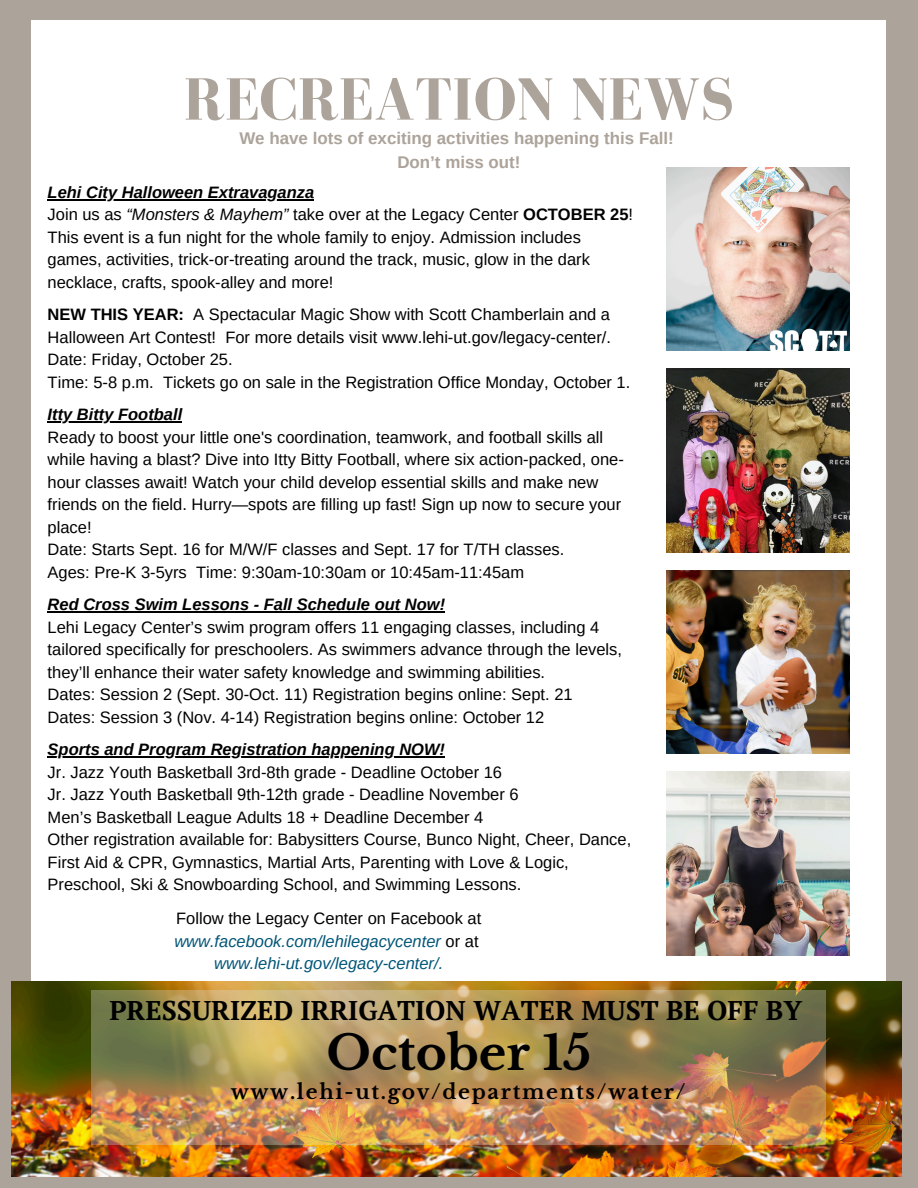
<style>
.page{position:relative;width:918px;height:1188px;background:#aca39a}
.page>*{position:absolute;margin:0;border:0;box-sizing:border-box;transform-origin:0 0}
.t1{font:700 61.2px "Bodoni FLF";color:#aca39a}
.t2{font:700 47.25px "Libre Baskerville";color:#000}
.t3{font:700 27px "PT Serif";color:#000}
.t4{font:700 20.25px "Libre Baskerville";letter-spacing:.085em;color:#000}
.t5{font:700 16.95px/23.7px "Arimo";color:#aca39a;text-align:center}
.t6{font:16.5px/22.5px "Arimo";color:#000}
.t7{font:italic 700 16.5px "Arimo";color:#000}
.t8{font:italic 16.5px "Arimo";color:#057}
.s1{font-style:italic}
.s2{font-weight:700}
.s3{font-style:italic;color:#057}
</style>
<div class="page">
<div style="left:32px;top:20px;width:854px;height:1139px;background:#fff"></div>
<img style="left:666px;top:167px;width:184px;height:184px">
<img style="left:666px;top:369px;width:184px;height:183px">
<img style="left:666px;top:570px;width:184px;height:184px">
<hr style="left:48px;top:199px;width:266px;height:1px;background:#000">
<hr style="left:48px;top:421px;width:134px;height:2px;background:#000">
<hr style="left:48px;top:611px;width:397px;height:2px;background:#000">
<hr style="left:48px;top:756px;width:397px;height:2px;background:#000">
<img style="left:666px;top:772px;width:184px;height:183px">
<img style="left:11px;top:982px;width:890px;height:194px">
<img style="left:92px;top:990px;width:734px;height:155px">
<p class="t1" style="left:184px;top:66px;width:552px">RECREATION NEWS</p>
<p class="t5" style="left:239px;top:126px;width:436px">We have lots of exciting activities happening this Fall!<br>Don’t miss out!</p>
<p class="t7" style="left:48px;top:183px;width:268px">Lehi City Halloween Extravaganza</p>
<p class="t6" style="left:48px;top:203px;width:587px">Join us as <span class="s1">“Monsters &amp; Mayhem”</span> take over at the Legacy Center <span class="s2">OCTOBER 25</span>!<br>This event is a fun night for the whole family to enjoy. Admission includes games, activities, trick-or-treating around the track, music, glow in the dark necklace, crafts, spook-alley and more!</p>
<p class="t6" style="left:48px;top:303px;width:565px"><span class="s2">NEW THIS YEAR:</span> A Spectacular Magic Show with Scott Chamberlain and a<br>Halloween Art Contest! For more details visit www.lehi-ut.gov/legacy-center/.</p>
<p class="t6" style="left:48px;top:348px;width:187px">Date: Friday, October 25.</p>
<p class="t6" style="left:48px;top:371px;width:584px">Time: 5-8 p.m. Tickets go on sale in the Registration Office Monday, October 1.</p>
<p class="t7" style="left:48px;top:405px;width:136px">Itty Bitty Football</p>
<p class="t6" style="left:48px;top:426px;width:578px">Ready to boost your little one's coordination, teamwork, and football skills all while having a blast? Dive into Itty Bitty Football, where six action-packed, one&shy;hour classes await! Watch your child develop essential skills and make new friends on the field. Hurry—spots are filling up fast! Sign up now to secure your place!</p>
<p class="t6" style="left:48px;top:538px;width:518px">Date: Starts Sept. 16 for M/W/F classes and Sept. 17 for T/TH classes.</p>
<p class="t6" style="left:48px;top:561px;width:478px">Ages: Pre-K 3-5yrs Time: 9:30am-10:30am or 10:45am-11:45am</p>
<p class="t7" style="left:48px;top:595px;width:399px">Red Cross Swim Lessons - Fall Schedule out Now!</p>
<p class="t6" style="left:48px;top:616px;width:576px">Lehi Legacy Center’s swim program offers 11 engaging classes, including 4 tailored specifically for preschoolers. As swimmers advance through the levels, they’ll enhance their water safety knowledge and swimming abilities.</p>
<p class="t6" style="left:48px;top:683px;width:527px">Dates: Session 2 (Sept. 30-Oct. 11) Registration begins online: Sept. 21</p>
<p class="t6" style="left:48px;top:706px;width:498px">Dates: Session 3 (Nov. 4-14) Registration begins online: October 12</p>
<p class="t7" style="left:48px;top:740px;width:399px">Sports and Program Registration happening NOW!</p>
<p class="t6" style="left:48px;top:761px;width:456px">Jr. Jazz Youth Basketball 3rd-8th grade - Deadline October 16</p>
<p class="t6" style="left:48px;top:783px;width:472px">Jr. Jazz Youth Basketball 9th-12th grade - Deadline November 6</p>
<p class="t6" style="left:48px;top:806px;width:437px">Men’s Basketball League Adults 18 + Deadline December 4</p>
<p class="t6" style="left:48px;top:828px;width:585px">Other registration available for: Babysitters Course, Bunco Night, Cheer, Dance,<br>First Aid &amp; CPR, Gymnastics, Martial Arts, Parenting with Love &amp; Logic,<br>Preschool, Ski &amp; Snowboarding School, and Swimming Lessons.</p>
<p class="t6" style="left:174px;top:907px;width:309px">Follow the Legacy Center on Facebook at <span class="s3">www.facebook.com/lehilegacycenter</span> or at</p>
<p class="t8" style="left:214px;top:954px;width:231px">www.lehi-ut.gov/legacy-center/.</p>
<h2 class="t3" style="left:109px;top:992px;width:694px">PRESSURIZED IRRIGATION WATER MUST BE OFF BY</h2>
<h3 class="t2" style="left:327px;top:1024px;width:266px">October 15</h3>
<h3 class="t4" style="left:231px;top:1079px;width:456px">www.lehi-ut.gov/departments/water/</h3>
</div>
